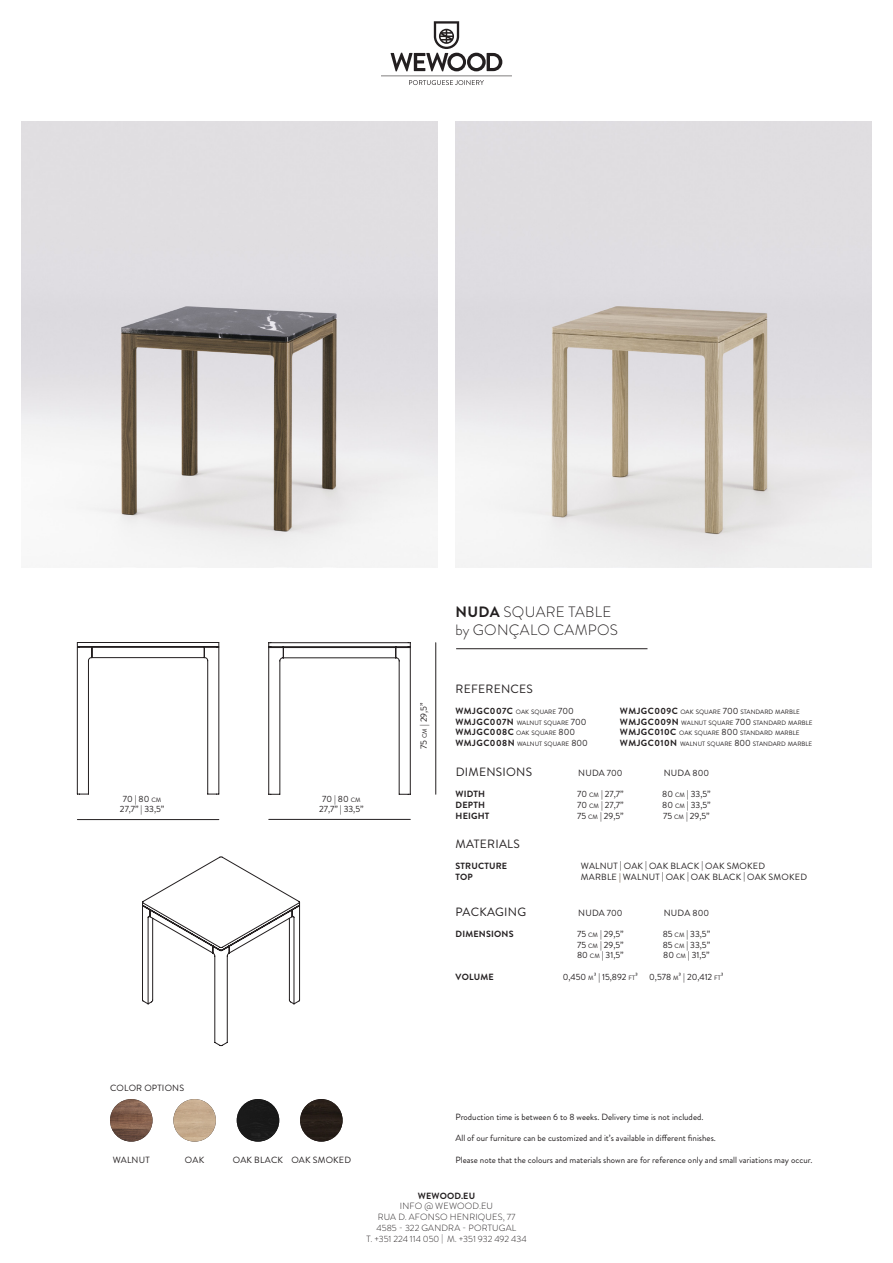
<style>
.page{position:relative;width:893px;height:1263px;background:#fff}
.page>*{position:absolute;margin:0;border:0;box-sizing:border-box;transform-origin:0 0}
.t1{font:300 15px "Brandon Grotesque";letter-spacing:.02em;color:#231f20}
.t2{font:12px "Brandon Grotesque";letter-spacing:.02em;color:#231f20}
.t3{font:9px "Brandon Grotesque";color:#231f20}
.t4{font:9px "Brandon Grotesque";color:#231f20}
.t5{font:9px "Brandon Grotesque";letter-spacing:.02em;color:#231f20}
.t6{font:300 9px/10.8px "Brandon Grotesque";letter-spacing:.02em;color:#231f20;text-align:center}
.t7{font:700 9px "Brandon Grotesque";letter-spacing:.02em;color:#231f20}
.t8{font:700 9px "Brandon Grotesque";letter-spacing:.05em;color:#231f20}
.t9{font:6.3px/10.8px "Brandon Grotesque";color:#231f20}
.s1{font-weight:700}
.s2{font-size:6.3px}
.s3{font-weight:400;font-size:6.3px}
.s4{font-weight:400}
.s5{font-weight:700;font-size:9px}
.s6{font-size:9px}
.s7{color:#493217}
</style>
<div class="page">
<svg style="left:381px;top:21px;width:131px;height:64px"></svg>
<hr style="left:456px;top:648px;width:191px;height:1px;background:#231f20">
<svg style="left:142px;top:856px;width:158px;height:190px"></svg>
<svg style="left:268px;top:642px;width:168px;height:178px"></svg>
<svg style="left:77px;top:642px;width:143px;height:178px"></svg>
<img style="left:110px;top:1099px;width:43px;height:42px;border-radius:21px">
<img style="left:173px;top:1099px;width:43px;height:42px;border-radius:21px">
<img style="left:237px;top:1099px;width:42px;height:42px;border-radius:21px">
<img style="left:300px;top:1099px;width:43px;height:42px;border-radius:21px">
<img style="left:21px;top:121px;width:416px;height:446px">
<img style="left:455px;top:121px;width:417px;height:446px">
<p class="t1" style="left:456px;top:601px;width:157px"><span class="s1">NUDA</span> SQUARE TABLE</p>
<p class="t1" style="left:455px;top:619px;width:164px">by GONÇALO CAMPOS</p>
<p class="t4" style="left:123px;top:792px;width:40px">70 | 80 <span class="s2">CM</span></p>
<p class="t3" style="left:120px;top:802px;width:46px">27,7” | 33,5”</p>
<p class="t5" style="left:110px;top:1081px;width:76px">COLOR OPTIONS</p>
<p class="t4" style="left:322px;top:793px;width:40px">70 | 80 <span class="s2">CM</span></p>
<p class="t3" style="left:319px;top:802px;width:46px">27,7” | 33,5”</p>
<p class="t3" style="left:113px;top:1154px;width:38px">WALNUT</p>
<p class="t3" style="left:185px;top:1154px;width:21px">OAK</p>
<p class="t5" style="left:233px;top:1153px;width:52px">OAK BLACK</p>
<p class="t5" style="left:291px;top:1154px;width:61px">OAK SMOKED</p>
<p class="t4" style="left:418px;top:749px;width:48px;rotate:-90deg">75 <span class="s2">CM</span> | 29,5”</p>
<p class="t2" style="left:456px;top:680px;width:79px">REFERENCES</p>
<p class="t8" style="left:455px;top:704px;width:120px">WMJGC007C <span class="s3">OAK SQUARE</span> <span class="s4">700</span></p>
<p class="t9" style="left:455px;top:717px;width:133px"><span class="s5">WMJGC007N</span> WALNUT SQUARE <span class="s6">700</span></p>
<p class="t8" style="left:455px;top:726px;width:121px">WMJGC008C <span class="s3">OAK SQUARE</span> <span class="s4">800</span></p>
<p class="t9" style="left:455px;top:739px;width:134px"><span class="s5">WMJGC008N</span> WALNUT SQUARE <span class="s6">800</span></p>
<p class="t9" style="left:620px;top:706px;width:194px"><span class="s5">WMJGC009C</span> OAK SQUARE <span class="s6">700</span> STANDARD MARBLE <span class="s5">WMJGC009N</span> WALNUT SQUARE <span class="s6">700</span> STANDARD MARBLE <span class="s5">WMJGC010C</span> OAK SQUARE <span class="s6">800</span> STANDARD MARBLE <span class="s5">WMJGC010N</span> WALNUT SQUARE <span class="s6">800</span> STANDARD MARBLE</p>
<p class="t2" style="left:456px;top:763px;width:78px">DIMENSIONS</p>
<p class="t3" style="left:578px;top:766px;width:46px">NUDA 700</p>
<p class="t3" style="left:664px;top:766px;width:47px">NUDA 800</p>
<p class="t7" style="left:456px;top:788px;width:31px">WIDTH</p>
<p class="t7" style="left:456px;top:798px;width:31px">DEPTH</p>
<p class="t7" style="left:456px;top:809px;width:35px">HEIGHT</p>
<p class="t4" style="left:577px;top:788px;width:48px">70 <span class="s2">CM</span> | 27,7”</p>
<p class="t4" style="left:577px;top:798px;width:48px">70 <span class="s2">CM</span> | 27,7”</p>
<p class="t4" style="left:577px;top:809px;width:48px">75 <span class="s2">CM</span> | 29,5”</p>
<p class="t4" style="left:662px;top:788px;width:50px">80 <span class="s2">CM</span> | 33,5”</p>
<p class="t4" style="left:662px;top:798px;width:50px">80 <span class="s2">CM</span> | 33,5”</p>
<p class="t4" style="left:663px;top:809px;width:48px">75 <span class="s2">CM</span> | 29,5”</p>
<p class="t2" style="left:456px;top:836px;width:66px">MATERIALS</p>
<p class="t7" style="left:456px;top:860px;width:53px">STRUCTURE</p>
<p class="t7" style="left:456px;top:871px;width:19px">TOP</p>
<p class="t5" style="left:581px;top:860px;width:186px">WALNUT | OAK | OAK BLACK | OAK SMOKED</p>
<p class="t5" style="left:581px;top:871px;width:228px">MARBLE <span class="s7">|</span> WALNUT | OAK | OAK BLACK | OAK SMOKED</p>
<p class="t2" style="left:456px;top:903px;width:72px">PACKAGING</p>
<p class="t7" style="left:456px;top:927px;width:59px">DIMENSIONS</p>
<p class="t7" style="left:456px;top:971px;width:40px">VOLUME</p>
<p class="t3" style="left:578px;top:906px;width:46px">NUDA 700</p>
<p class="t3" style="left:664px;top:906px;width:47px">NUDA 800</p>
<p class="t4" style="left:577px;top:927px;width:48px">75 <span class="s2">CM</span> | 29,5”</p>
<p class="t4" style="left:577px;top:938px;width:48px">75 <span class="s2">CM</span> | 29,5”</p>
<p class="t4" style="left:577px;top:949px;width:48px">80 <span class="s2">CM</span> | 31,5”</p>
<p class="t4" style="left:563px;top:971px;width:77px">0,450 <span class="s2">M</span>³ | 15,892 <span class="s2">FT</span>³</p>
<p class="t4" style="left:663px;top:927px;width:49px">85 <span class="s2">CM</span> | 33,5”</p>
<p class="t4" style="left:663px;top:938px;width:49px">85 <span class="s2">CM</span> | 33,5”</p>
<p class="t4" style="left:663px;top:949px;width:48px">80 <span class="s2">CM</span> | 31,5”</p>
<p class="t4" style="left:649px;top:971px;width:76px">0,578 <span class="s2">M</span>³ | 20,412 <span class="s2">FT</span>³</p>
<p class="t3" style="left:455px;top:1110px;width:249px">Production time is between 6 to 8 weeks. Delivery time is not included.</p>
<p class="t3" style="left:455px;top:1132px;width:262px">All of our furniture can be customized and it’s available in different finishes.</p>
<p class="t3" style="left:455px;top:1154px;width:359px">Please note that the colours and materials shown are for reference only and small variations may occur.</p>
<p class="t7" style="left:418px;top:1189px;width:59px">WEWOOD.EU</p>
<p class="t6" style="left:366px;top:1201px;width:162px">INFO @ WEWOOD.EU<br>RUA D. AFONSO HENRIQUES, 77<br>4585 - 322 GANDRA - PORTUGAL<br>T. +351 224 114 050 | M. +351 932 492 434</p>
</div>
